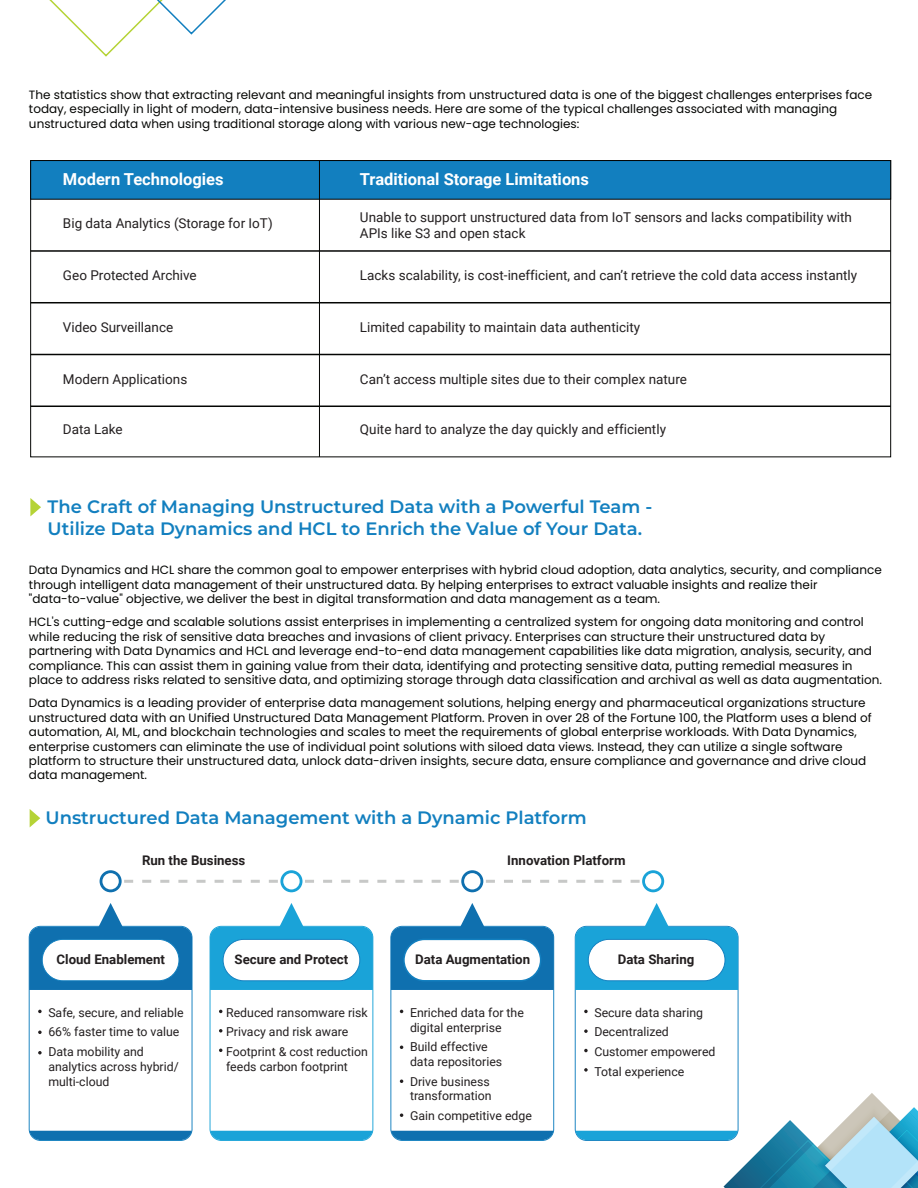
<style>
.page{position:relative;width:918px;height:1188px;background:#fff}
.page>*{position:absolute;margin:0;border:0;box-sizing:border-box;transform-origin:0 0}
.t1{font:600 18px/21.6px "Montserrat";color:#127fbf}
.t2{font:700 16.5px "Roboto";color:#fff}
.t3{font:13.5px/16.2px "Roboto";color:#231f20}
.t4{font:700 13.2px "Roboto";color:#231f20}
.t5{font:12.3px/19.5px "Roboto";color:#231f20}
.t6{font:12px/14.4px "Poppins";color:#040503}
</style>
<div class="page">
<svg style="left:49px;top:0;width:177px;height:57px"></svg>
<svg style="left:30px;top:498px;width:11px;height:18px"></svg>
<div style="left:30px;top:160px;width:861px;height:297px;background:#fff;border:1px solid #040503"></div>
<div style="left:30px;top:160px;width:861px;height:40px;background:#127fbf;border:1px solid #040503"></div>
<hr style="left:31px;top:250px;width:860px;height:2px;background:#040503">
<hr style="left:31px;top:302px;width:860px;height:1px;background:#040503">
<hr style="left:31px;top:354px;width:860px;height:1px;background:#040503">
<hr style="left:31px;top:406px;width:860px;height:1px;background:#040503">
<hr style="left:319px;top:161px;width:1px;height:296px;background:#040503">
<svg style="left:29px;top:903px;width:164px;height:238px"></svg>
<svg style="left:210px;top:903px;width:163px;height:238px"></svg>
<svg style="left:390px;top:903px;width:164px;height:238px"></svg>
<svg style="left:575px;top:903px;width:343px;height:285px"></svg>
<svg style="left:100px;top:870px;width:564px;height:22px"></svg>
<svg style="left:30px;top:809px;width:10px;height:18px"></svg>
<p class="t6" style="left:29px;top:87px;width:845px">The statistics show that extracting relevant and meaningful insights from unstructured data is one of the biggest challenges enterprises face today, especially in light of modern, data-intensive business needs. Here are some of the typical challenges associated with managing unstructured data when using traditional storage along with various new-age technologies:</p>
<h2 class="t2" style="left:63px;top:168px;width:162px">Modern Technologies</h2>
<h2 class="t2" style="left:360px;top:168px;width:231px">Traditional Storage Limitations</h2>
<p class="t3" style="left:360px;top:208px;width:494px">Unable to support unstructured data from IoT sensors and lacks compatibility with<br>APIs like S3 and open stack</p>
<p class="t3" style="left:63px;top:267px;width:135px">Geo Protected Archive</p>
<p class="t3" style="left:360px;top:267px;width:499px">Lacks scalability, is cost-inefficient, and can’t retrieve the cold data access instantly</p>
<p class="t3" style="left:63px;top:319px;width:112px">Video Surveillance</p>
<p class="t3" style="left:360px;top:319px;width:282px">Limited capability to maintain data authenticity</p>
<p class="t3" style="left:63px;top:370px;width:126px">Modern Applications</p>
<p class="t3" style="left:360px;top:370px;width:329px">Can’t access multiple sites due to their complex nature</p>
<p class="t3" style="left:63px;top:421px;width:61px">Data Lake</p>
<p class="t3" style="left:360px;top:421px;width:308px">Quite hard to analyze the day quickly and efficiently</p>
<p class="t3" style="left:63px;top:215px;width:211px">Big data Analytics (Storage for IoT)</p>
<h1 class="t1" style="left:48px;top:495px;width:606px">The Craft of Managing Unstructured Data with a Powerful Team -<br>Utilize Data Dynamics and HCL to Enrich the Value of Your Data.</h1>
<p class="t6" style="left:29px;top:563px;width:854px">Data Dynamics and HCL share the common goal to empower enterprises with hybrid cloud adoption, data analytics, security, and compliance through intelligent data management of their unstructured data. By helping enterprises to extract valuable insights and realize their "data-to-value" objective, we deliver the best in digital transformation and data management as a team.</p>
<p class="t6" style="left:29px;top:615px;width:855px">HCL's cutting-edge and scalable solutions assist enterprises in implementing a centralized system for ongoing data monitoring and control while reducing the risk of sensitive data breaches and invasions of client privacy. Enterprises can structure their unstructured data by partnering with Data Dynamics and HCL and leverage end-to-end data management capabilities like data migration, analysis, security, and compliance. This can assist them in gaining value from their data, identifying and protecting sensitive data, putting remedial measures in place to address risks related to sensitive data, and optimizing storage through data classification and archival as well as data augmentation.</p>
<p class="t6" style="left:29px;top:696px;width:844px">Data Dynamics is a leading provider of enterprise data management solutions, helping energy and pharmaceutical organizations structure unstructured data with an Unified Unstructured Data Management Platform. Proven in over 28 of the Fortune 100, the Platform uses a blend of automation, AI, ML, and blockchain technologies and scales to meet the requirements of global enterprise workloads. With Data Dynamics, enterprise customers can eliminate the use of individual point solutions with siloed data views. Instead, they can utilize a single software platform to structure their unstructured data, unlock data-driven insights, secure data, ensure compliance and governance and drive cloud data management.</p>
<h1 class="t1" style="left:45px;top:806px;width:543px">Unstructured Data Management with a Dynamic Platform</h1>
<p class="t4" style="left:142px;top:851px;width:105px">Run the Business</p>
<p class="t4" style="left:507px;top:851px;width:120px">Innovation Platform</p>
<p class="t4" style="left:57px;top:950px;width:110px">Cloud Enablement</p>
<p class="t5" style="left:48px;top:1002px;width:137px">Safe, secure, and reliable<br>66% faster time to value<br>Data mobility and</p>
<p class="t5" style="left:48px;top:1059px;width:132px;line-height:14.7px">analytics across hybrid/ multi-cloud</p>
<p class="t4" style="left:235px;top:950px;width:115px">Secure and Protect</p>
<p class="t5" style="left:226px;top:1002px;width:143px">Reduced ransomware risk<br>Privacy and risk aware<br>Footprint &amp; cost reduction</p>
<p class="t5" style="left:226px;top:1056px;width:123px">feeds carbon footprint</p>
<p class="t4" style="left:415px;top:950px;width:117px">Data Augmentation</p>
<p class="t5" style="left:410px;top:1005px;width:115px;line-height:14.7px">Enriched data for the digital enterprise</p>
<p class="t5" style="left:410px;top:1039px;width:94px;line-height:14.7px">Build effective data repositories</p>
<p class="t5" style="left:410px;top:1073px;width:83px;line-height:14.7px">Drive business transformation</p>
<p class="t5" style="left:410px;top:1105px;width:123px">Gain competitive edge</p>
<p class="t4" style="left:618px;top:950px;width:78px">Data Sharing</p>
<p class="t5" style="left:594px;top:1002px;width:123px">Secure data sharing<br>Decentralized<br>Customer empowered<br>Total experience</p>
</div>
